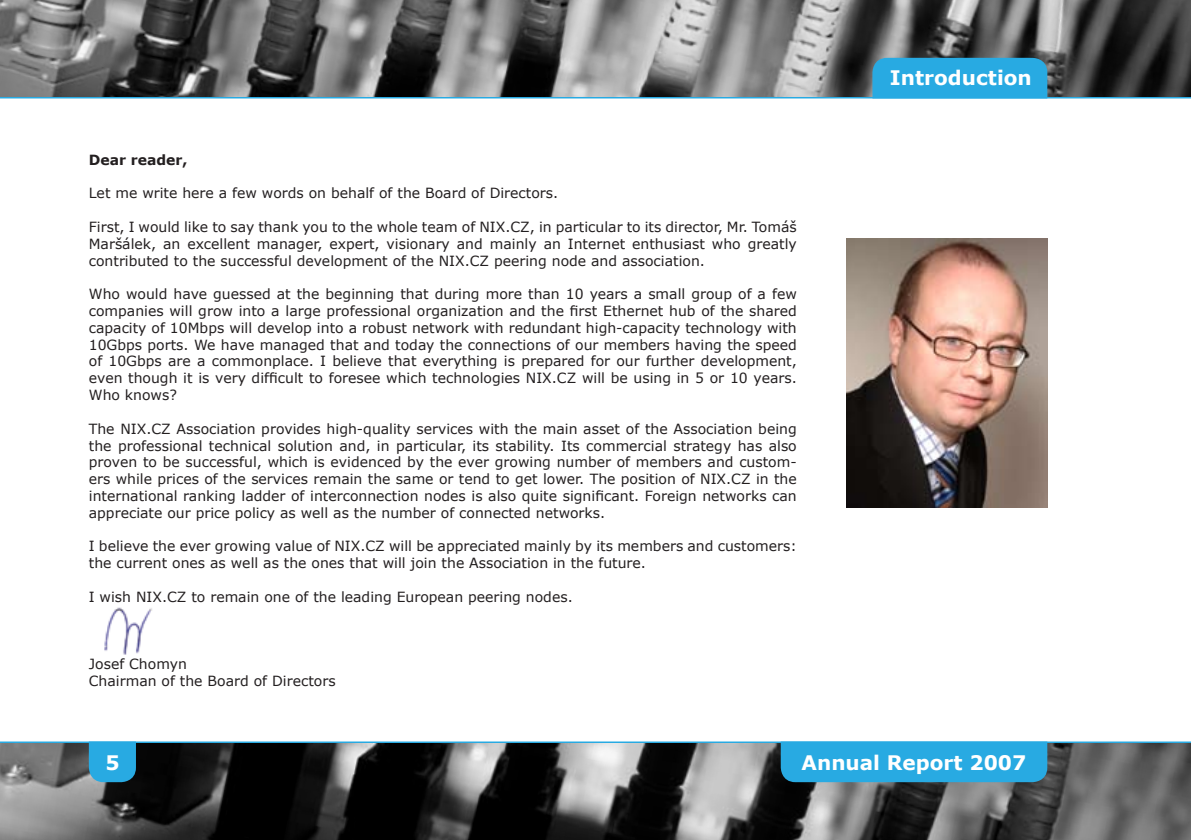
<style>
.page{position:relative;width:1191px;height:840px;background:#fff}
.page>*{position:absolute;margin:0;border:0;box-sizing:border-box;transform-origin:0 0}
.t1{font:700 20px "Verdana";color:#fff}
.t2{font:14px/16.8px "Verdana";color:#231f20;text-align:justify}
.t3{font:700 14px "Verdana";color:#231f20}
</style>
<div class="page">
<svg style="left:0;top:96px;width:1191px;height:2px;fill:#28aadf"></svg>
<div style="left:0;top:741px;width:1191px;height:6px;background:#28aae2"></div>
<svg style="left:0;top:0;width:1191px;height:96px"></svg>
<svg style="left:0;top:743px;width:1191px;height:96px"></svg>
<img style="left:104px;top:607px;width:48px;height:48px">
<div style="left:89px;top:741px;width:47px;height:40px;background:#28aae2"></div>
<div style="left:780px;top:741px;width:267px;height:40px;background:#28aae2"></div>
<img style="left:846px;top:239px;width:201px;height:268px">
<div style="left:872px;top:58px;width:175px;height:40px;background:#28aae2"></div>
<p class="t3" style="left:89px;top:150px;width:100px">Dear reader,</p>
<p class="t2" style="left:89px;top:184px;width:471px">Let me write here a few words on behalf of the Board of Directors.</p>
<p class="t2" style="left:89px;top:218px;width:709px">First, I would like to say thank you to the whole team of NIX.CZ, in particular to its director, Mr. Tomáš Maršálek, an excellent manager, expert, visionary and mainly an Internet enthusiast who greatly contributed to the successful development of the NIX.CZ peering node and association.</p>
<p class="t2" style="left:89px;top:285px;width:709px">Who would have guessed at the beginning that during more than 10 years a small group of a few companies will grow into a large professional organization and the first Ethernet hub of the shared capacity of 10Mbps will develop into a robust network with redundant high-capacity technology with 10Gbps ports. We have managed that and today the connections of our members having the speed of 10Gbps are a commonplace. I believe that everything is prepared for our further development, even though it is very difficult to foresee which technologies NIX.CZ will be using in 5 or 10 years.<br>Who knows?</p>
<p class="t2" style="left:89px;top:419px;width:709px">The NIX.CZ Association provides high-quality services with the main asset of the Association being the professional technical solution and, in particular, its stability. Its commercial strategy has also proven to be successful, which is evidenced by the ever growing number of members and custom&shy;ers while prices of the services remain the same or tend to get lower. The position of NIX.CZ in the international ranking ladder of interconnection nodes is also quite significant. Foreign networks can appreciate our price policy as well as the number of connected networks.</p>
<p class="t2" style="left:89px;top:537px;width:709px">I believe the ever growing value of NIX.CZ will be appreciated mainly by its members and customers: the current ones as well as the ones that will join the Association in the future.</p>
<p class="t2" style="left:89px;top:587px;width:485px">I wish NIX.CZ to remain one of the leading European peering nodes.</p>
<p class="t2" style="left:89px;top:654px;width:248px">Josef Chomyn<br>Chairman of the Board of Directors</p>
<h1 class="t1" style="left:890px;top:65px;width:143px">Introduction</h1>
<h1 class="t1" style="left:106px;top:749px;width:16px">5</h1>
<h1 class="t1" style="left:801px;top:749px;width:226px">Annual Report 2007</h1>
</div>
